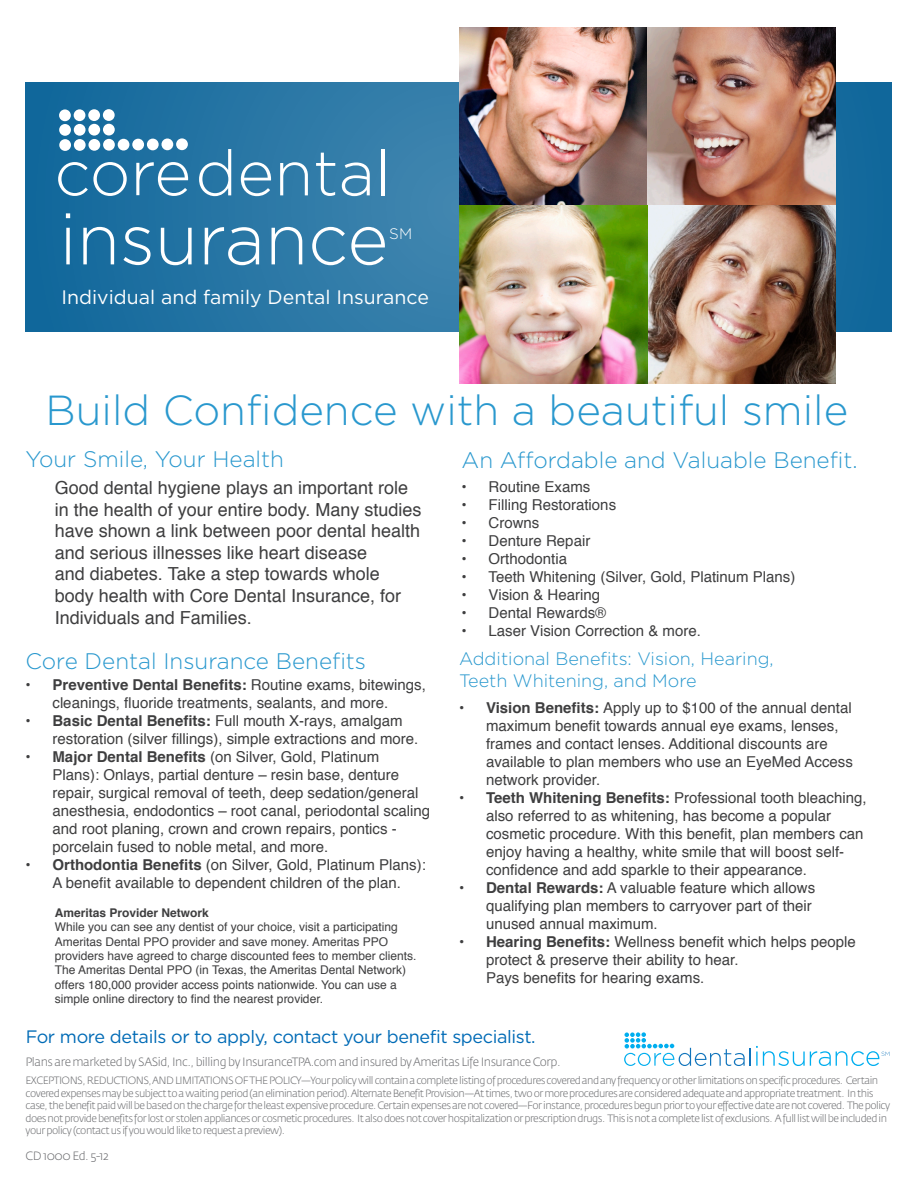
<style>
.page{position:relative;width:918px;height:1188px;background:#fff}
.page>*{position:absolute;margin:0;border:0;box-sizing:border-box;transform-origin:0 0}
.t1{font:300 71.85px "Gotham";color:#fff}
.t2{font:300 63.45px "Gotham";color:#fff}
.t3{font:300 42px "Gotham";color:#2998ce}
.t4{font:300 22.5px "Gotham";color:#2998ce}
.t5{font:19.5px "Gotham";color:#fff}
.t6{font:18px/21.6px "Helvetica";color:#3e3e3f}
.t7{font:300 18px/21.6px "Gotham";color:#2998ce}
.t8{font:18px "Gotham";letter-spacing:-.02em;color:#006bb6}
.t9{font:300 15.15px "Gotham";color:#fff}
.t10{font:15px/18px "Helvetica";color:#3e3e3f}
.t11{font:12px/14.4px "Helvetica";color:#3e3e3f}
.t12{font:300 12px "Fedra Sans Std";letter-spacing:-.035em;color:#6c6d70}
.t13{font:700 12px "Helvetica";color:#3e3e3f}
.t14{font:300 10.5px/12.6px "Fedra Sans Std";letter-spacing:-.05em;color:#6c6d70}
.s1{font-weight:700}
</style>
<div class="page">
<svg style="left:756px;top:1046px;width:133px;height:20px"></svg>
<svg style="left:624px;top:1032px;width:126px;height:34px"></svg>
<svg style="left:26px;top:82px;width:866px;height:249px;background:#2574a3"></svg>
<img style="left:459px;top:27px;width:376px;height:356px">
<div style="left:74px;top:139px;width:12px;height:12px;background:#fff;border-radius:50%"></div>
<div style="left:59px;top:139px;width:12px;height:12px;background:#fff;border-radius:50%"></div>
<div style="left:88px;top:139px;width:12px;height:12px;background:#fff;border-radius:50%"></div>
<div style="left:103px;top:139px;width:12px;height:12px;background:#fff;border-radius:50%"></div>
<div style="left:74px;top:124px;width:12px;height:12px;background:#fff;border-radius:50%"></div>
<div style="left:59px;top:124px;width:12px;height:12px;background:#fff;border-radius:50%"></div>
<div style="left:88px;top:124px;width:12px;height:12px;background:#fff;border-radius:50%"></div>
<div style="left:103px;top:124px;width:12px;height:12px;background:#fff;border-radius:50%"></div>
<div style="left:74px;top:109px;width:11px;height:12px;background:#fff;border-radius:50%"></div>
<div style="left:59px;top:109px;width:12px;height:12px;background:#fff;border-radius:50%"></div>
<div style="left:88px;top:109px;width:12px;height:12px;background:#fff;border-radius:50%"></div>
<div style="left:103px;top:109px;width:12px;height:12px;background:#fff;border-radius:50%"></div>
<div style="left:118px;top:139px;width:11px;height:12px;background:#fff;border-radius:50%"></div>
<div style="left:132px;top:139px;width:12px;height:11px;background:#fff;border-radius:50%"></div>
<div style="left:147px;top:139px;width:12px;height:11px;background:#fff;border-radius:50%"></div>
<div style="left:161px;top:138px;width:12px;height:12px;background:#fff;border-radius:50%"></div>
<div style="left:176px;top:138px;width:12px;height:12px;background:#fff;border-radius:50%"></div>
<p class="t2" style="left:54px;top:133px;width:338px">coredental</p>
<p class="t1" style="left:59px;top:194px;width:331px">insurance</p>
<p class="t9" style="left:389px;top:224px;width:24px">SM</p>
<p class="t5" style="left:62px;top:286px;width:369px">Individual and family Dental Insurance</p>
<p class="t3" style="left:46px;top:387px;width:804px">Build Confidence with a beautiful smile</p>
<p class="t4" style="left:26px;top:446px;width:260px">Your Smile, Your Health</p>
<p class="t4" style="left:462px;top:448px;width:398px">An Affordable and Valuable Benefit.</p>
<p class="t10" style="left:462px;top:478px;width:130px">• Routine Exams</p>
<p class="t10" style="left:462px;top:496px;width:156px">• Filling Restorations</p>
<p class="t10" style="left:462px;top:514px;width:79px">• Crowns</p>
<p class="t10" style="left:462px;top:532px;width:130px">• Denture Repair</p>
<p class="t10" style="left:462px;top:550px;width:107px">• Orthodontia</p>
<p class="t10" style="left:462px;top:568px;width:335px">• Teeth Whitening (Silver, Gold, Platinum Plans)</p>
<p class="t10" style="left:462px;top:586px;width:140px">• Vision &amp; Hearing</p>
<p class="t10" style="left:462px;top:604px;width:146px">• Dental Rewards®</p>
<p class="t10" style="left:462px;top:622px;width:241px">• Laser Vision Correction &amp; more.</p>
<p class="t6" style="left:55px;top:478px;width:368px">Good dental hygiene plays an important role in the health of your entire body. Many studies have shown a link between poor dental health and serious illnesses like heart disease<br>and diabetes. Take a step towards whole body health with Core Dental Insurance, for Individuals and Families.</p>
<p class="t4" style="left:26px;top:649px;width:342px">Core Dental Insurance Benefits</p>
<p class="t10" style="left:52px;top:677px;width:375px;text-indent:-27px"><span class="s1">• Preventive Dental Benefits:</span> Routine exams, bitewings, cleanings, fluoride treatments, sealants, and more.</p>
<p class="t10" style="left:52px;top:713px;width:367px;text-indent:-27px"><span class="s1">• Basic Dental Benefits:</span> Full mouth X-rays, amalgam restoration (silver fillings), simple extractions and more.</p>
<p class="t10" style="left:52px;top:749px;width:379px;text-indent:-27px"><span class="s1">• Major Dental Benefits</span> (on Silver, Gold, Platinum<br>Plans): Onlays, partial denture – resin base, denture repair, surgical removal of teeth, deep sedation/general anesthesia, endodontics – root canal, periodontal scaling and root planing, crown and crown repairs, pontics - porcelain fused to noble metal, and more.</p>
<p class="t10" style="left:26px;top:857px;width:402px;text-align:center"><span class="s1">• Orthodontia Benefits</span> (on Silver, Gold, Platinum Plans):<br>A benefit available to dependent children of the plan.</p>
<p class="t13" style="left:55px;top:903px;width:156px">Ameritas Provider Network</p>
<p class="t11" style="left:55px;top:920px;width:363px">While you can see any dentist of your choice, visit a participating Ameritas Dental PPO provider and save money. Ameritas PPO providers have agreed to charge discounted fees to member clients.<br>The Ameritas Dental PPO (in Texas, the Ameritas Dental Network) offers 180,000 provider access points nationwide. You can use a simple online directory to find the nearest provider.</p>
<p class="t7" style="left:459px;top:648px;width:316px">Additional Benefits: Vision, Hearing,<br>Teeth Whitening, and More</p>
<p class="t10" style="left:486px;top:699px;width:368px;text-indent:-27px"><span class="s1">• Vision Benefits:</span> Apply up to $100 of the annual dental maximum benefit towards annual eye exams, lenses, frames and contact lenses. Additional discounts are available to plan members who use an EyeMed Access network provider.</p>
<p class="t10" style="left:486px;top:789px;width:382px;text-indent:-27px"><span class="s1">• Teeth Whitening Benefits:</span> Professional tooth bleaching, also referred to as whitening, has become a popular cosmetic procedure. With this benefit, plan members can enjoy having a healthy, white smile that will boost self&shy;confidence and add sparkle to their appearance.</p>
<p class="t10" style="left:486px;top:879px;width:331px;text-indent:-27px"><span class="s1">• Dental Rewards:</span> A valuable feature which allows qualifying plan members to carryover part of their unused annual maximum.</p>
<p class="t10" style="left:486px;top:933px;width:371px;text-indent:-27px"><span class="s1">• Hearing Benefits:</span> Wellness benefit which helps people protect &amp; preserve their ability to hear.<br>Pays benefits for hearing exams.</p>
<p class="t8" style="left:26px;top:1027px;width:512px">For more details or to apply, contact your benefit specialist.</p>
<p class="t12" style="left:26px;top:1054px;width:537px">Plans are marketed by SASid, Inc., billing by InsuranceTPA.com and insured by Ameritas Life Insurance Corp.</p>
<p class="t14" style="left:26px;top:1074px;width:866px">EXCEPTIONS, REDUCTIONS, AND LIMITATIONS OF THE POLICY—Your policy will contain a complete listing of procedures covered and any frequency or other limitations on specific procedures. Certain covered expenses may be subject to a waiting period (an elimination period). Alternate Benefit Provision—At times, two or more procedures are considered adequate and appropriate treatment. In this case, the benefit paid will be based on the charge for the least expensive procedure. Certain expenses are not covered—For instance, procedures begun prior to your effective date are not covered. The policy does not provide benefits for lost or stolen appliances or cosmetic procedures. It also does not cover hospitalization or prescription drugs. This is not a complete list of exclusions. A full list will be included in your policy (contact us if you would like to request a preview).</p>
<p class="t12" style="left:26px;top:1148px;width:85px">CD 1000 Ed. 5-12</p>
</div>
